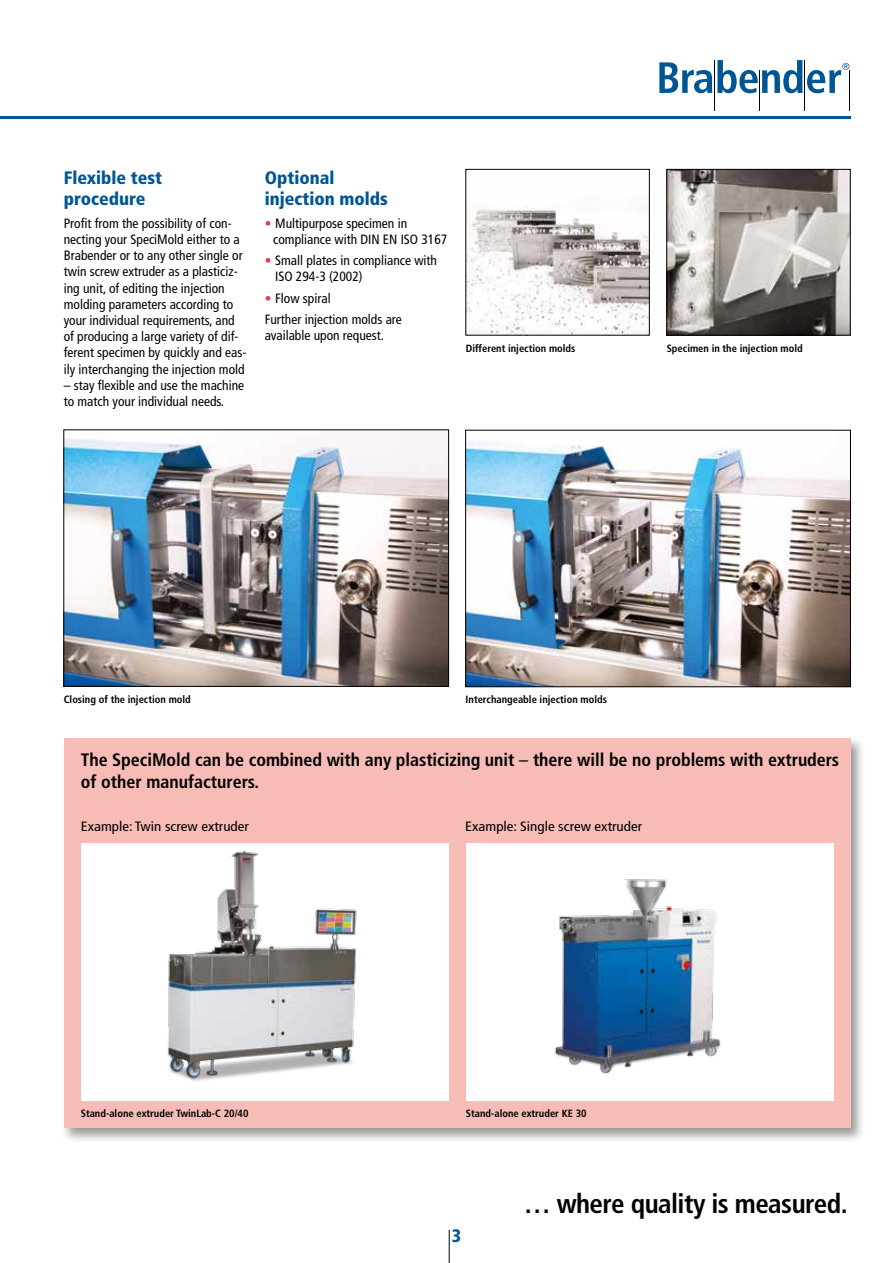
<style>
.page{position:relative;width:893px;height:1263px;background:#fff}
.page>*{position:absolute;margin:0;border:0;box-sizing:border-box;transform-origin:0 0}
.t1{font:700 condensed 27px "Frutiger LT Std";letter-spacing:-.02em;color:#000}
.t2{font:700 condensed 18px/21.6px "Frutiger LT Std";letter-spacing:-.005em;color:#000}
.t3{font:900 condensed 18px/21.6px "Frutiger LT Std";color:#005694}
.t4{font:condensed 13.5px/16.2px "Frutiger LT Std";color:#000}
.t5{font:condensed 13.5px "Frutiger LT Std";color:#000;scale:1.11 1}
.t6{font:700 condensed 10.5px "Frutiger LT Std";color:#000}
.s1{color:#e83c4e}
.s2{font-weight:400}
</style>
<div class="page">
<hr style="left:0;top:117px;width:850px;height:2px;background:#005694">
<svg style="left:659px;top:60px;width:190px;height:33px"></svg>
<hr style="left:715px;top:60px;width:1px;height:50px;background:#000">
<hr style="left:805px;top:60px;width:1px;height:50px;background:#000">
<hr style="left:760px;top:70px;width:1px;height:40px;background:#000">
<hr style="left:849px;top:70px;width:1px;height:40px;background:#000">
<img style="left:65px;top:431px;width:382px;height:254px">
<div style="left:63px;top:429px;width:386px;height:258px;border:1px solid #000"></div>
<img style="left:467px;top:442px;width:382px;height:243px">
<div style="left:465px;top:430px;width:386px;height:257px;border:1px solid #000"></div>
<img style="left:467px;top:206px;width:181px;height:128px">
<div style="left:465px;top:169px;width:185px;height:167px;border:1px solid #000"></div>
<div style="left:61px;top:735px;width:805px;height:408px;background:#000;opacity:.4"></div>
<div style="left:64px;top:738px;width:787px;height:390px;background:#f7bcb5"></div>
<img style="left:668px;top:171px;width:181px;height:163px">
<div style="left:666px;top:169px;width:185px;height:167px;border:1px solid #000"></div>
<div style="left:81px;top:843px;width:368px;height:257px;background:#fff"></div>
<div style="left:466px;top:843px;width:368px;height:257px;background:#fff"></div>
<img style="left:555px;top:879px;width:166px;height:195px">
<hr style="left:449px;top:1230px;width:1px;height:33px;background:#000">
<img style="left:167px;top:851px;width:190px;height:230px">
<h2 class="t3" style="left:64px;top:166px;width:100px">Flexible test procedure</h2>
<p class="t4" style="left:64px;top:215px;width:184px">Profit from the possibility of con&shy;necting your SpeciMold either to a Brabender or to any other single or twin screw extruder as a plasticiz&shy;ing unit, of editing the injection molding parameters according to your individual requirements, and of producing a large variety of dif&shy;ferent specimen by quickly and eas&shy;ily interchanging the injection mold</p>
<p class="t4" style="left:64px;top:377px;width:182px">– stay flexible and use the machine to match your individual needs.</p>
<h2 class="t3" style="left:265px;top:166px;width:125px">Optional injection molds</h2>
<p class="t4" style="left:273px;top:215px;width:176px;text-indent:-9px"><span class="s1">•</span> Multipurpose specimen in compliance with DIN EN ISO 3167</p>
<p class="t4" style="left:275px;top:253px;width:163px;text-indent:-11px"><span class="s1">•</span> Small plates in compliance with<br>ISO 294-3 (2002)</p>
<p class="t4" style="left:265px;top:288px;width:139px;line-height:21.3px"><span class="s1">•</span> Flow spiral<br>Further injection molds are</p>
<p class="t4" style="left:265px;top:328px;width:121px">available upon request.</p>
<p class="t6" style="left:466px;top:342px;width:111px">Different injection molds</p>
<p class="t6" style="left:667px;top:342px;width:138px">Specimen in the injection mold</p>
<p class="t6" style="left:64px;top:693px;width:129px">Closing of the injection mold</p>
<p class="t6" style="left:466px;top:693px;width:143px">Interchangeable injection molds</p>
<h2 class="t2" style="left:81px;top:749px;width:760px">The SpeciMold can be combined with any plasticizing unit <span class="s2">–</span> there will be no problems with extruders of other manufacturers.</h2>
<p class="t5" style="left:81px;top:818px;width:153px">Example: Twin screw extruder</p>
<p class="t5" style="left:465px;top:818px;width:161px">Example: Single screw extruder</p>
<p class="t6" style="left:81px;top:1107px;width:169px">Stand-alone extruder TwinLab-C 20/40</p>
<p class="t6" style="left:466px;top:1107px;width:122px">Stand-alone extruder KE 30</p>
<h2 class="t3" style="left:452px;top:1225px;width:11px">3</h2>
<h1 class="t1" style="left:524px;top:1188px;width:326px">… where quality is measured.</h1>
</div>
